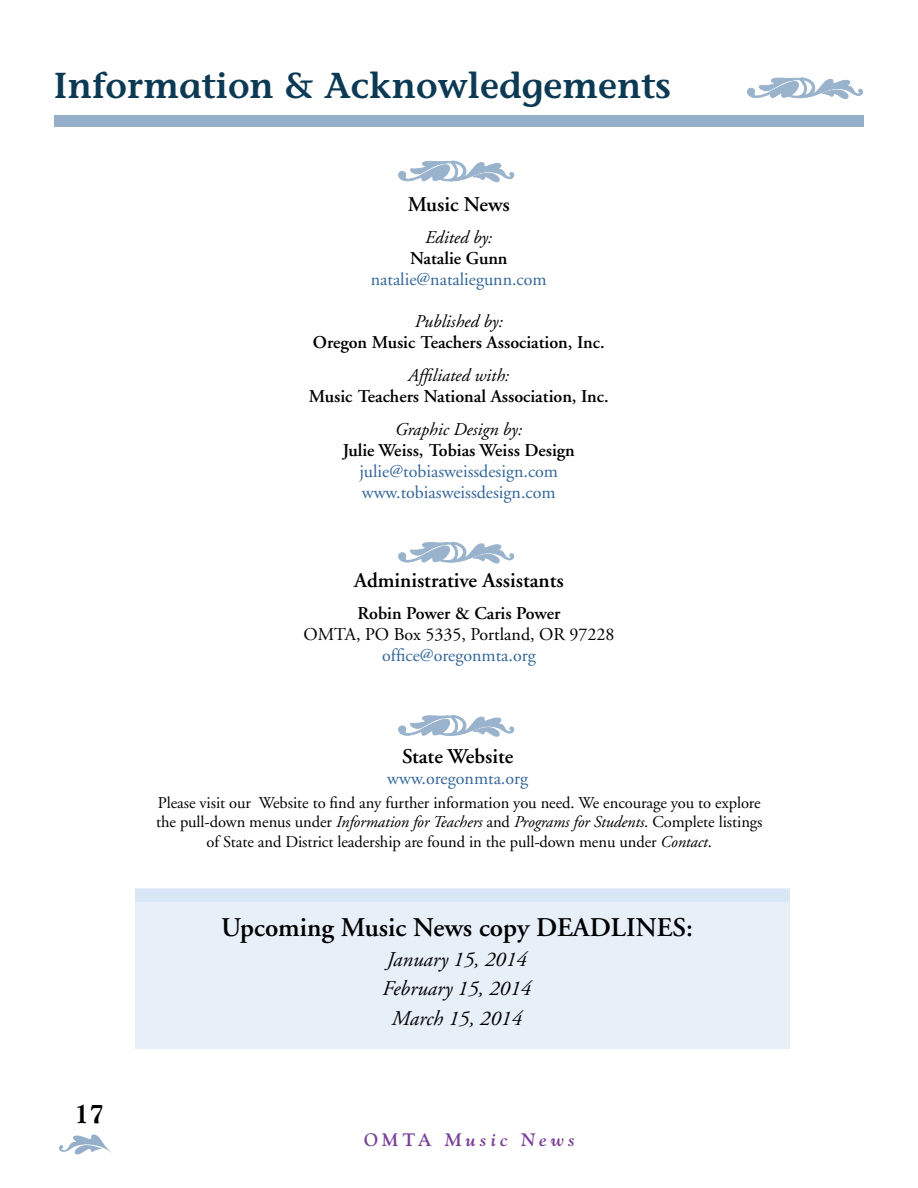
<style>
.page{position:relative;width:918px;height:1188px;background:#fff}
.page>*{position:absolute;margin:0;border:0;box-sizing:border-box;transform-origin:0 0}
.t1{font:600 36px "Stone Informal";color:#0c3a54}
.t2{font:600 27px "Adobe Garamond";color:#000}
.t3{font:800 27px "Goudy";color:#000}
.t4{font:600 21px "Adobe Garamond";color:#000}
.t5{font:italic 21px/29.7px "Adobe Garamond";color:#000;text-align:center}
.t6{font:600 18px "Adobe Garamond";color:#000}
.t7{font:18px/21px "Adobe Garamond";color:#369}
.t8{font:italic 18px "Adobe Garamond";color:#000}
.t9{font:18px "Adobe Garamond";color:#000}
.t10{font:italic 700 18px "Goudy";letter-spacing:.225em;color:#793f98}
.t11{font:16.5px/19.5px "Adobe Garamond";letter-spacing:-.005em;color:#000;text-align:center}
.s1{font-style:italic}
.s2{font-style:normal}
</style>
<div class="page">
<div style="left:54px;top:115px;width:810px;height:11px;background:#95afca"></div>
<svg style="left:59px;top:1134px;width:53px;height:21px"></svg>
<svg style="left:398px;top:715px;width:116px;height:22px"></svg>
<svg style="left:398px;top:542px;width:116px;height:22px"></svg>
<div style="left:135px;top:889px;width:654px;height:159px;background:#e7eff9"></div>
<div style="left:135px;top:889px;width:654px;height:13px;background:#d9e6f6"></div>
<svg style="left:747px;top:77px;width:116px;height:22px"></svg>
<svg style="left:398px;top:161px;width:116px;height:22px"></svg>
<h1 class="t1" style="left:54px;top:64px;width:619px">Information &amp; Acknowledgements</h1>
<p class="t4" style="left:408px;top:193px;width:104px">Music News</p>
<p class="t8" style="left:425px;top:227px;width:69px">Edited by:</p>
<p class="t6" style="left:410px;top:248px;width:99px">Natalie Gunn</p>
<p class="t7" style="left:371px;top:269px;width:177px">natalie@nataliegunn.com</p>
<p class="t8" style="left:415px;top:311px;width:90px">Published by:</p>
<p class="t6" style="left:313px;top:332px;width:293px">Oregon Music Teachers Association, Inc.</p>
<p class="t8" style="left:408px;top:365px;width:103px">Affiliated with:</p>
<p class="t6" style="left:309px;top:386px;width:301px">Music Teachers National Association, Inc.</p>
<p class="t8" style="left:395px;top:419px;width:129px">Graphic Design by:</p>
<p class="t6" style="left:343px;top:440px;width:234px">Julie Weiss, Tobias Weiss Design</p>
<p class="t7" style="left:359px;top:461px;width:200px">julie@tobiasweissdesign.com www.tobiasweissdesign.com</p>
<p class="t4" style="left:354px;top:569px;width:211px">Administrative Assistants</p>
<p class="t6" style="left:358px;top:604px;width:204px">Robin Power &amp; Caris Power</p>
<p class="t9" style="left:303px;top:625px;width:313px">OMTA, PO Box 5335, Portland, OR 97228</p>
<p class="t7" style="left:382px;top:646px;width:155px">office@oregonmta.org</p>
<p class="t4" style="left:402px;top:745px;width:113px">State Website</p>
<p class="t7" style="left:387px;top:768px;width:142px">www.oregonmta.org</p>
<p class="t11" style="left:156px;top:793px;width:608px">Please visit our Website to find any further information you need. We encourage you to explore the pull-down menus under <span class="s1">Information for Teachers</span> and <span class="s1">Programs for Students</span>. Complete listings of State and District leadership are found in the pull-down menu under <span class="s1">Contact</span>.</p>
<h2 class="t3" style="left:74px;top:1098px;width:32px">17</h2>
<h2 class="t2" style="left:221px;top:913px;width:473px">Upcoming Music News copy DEADLINES:</h2>
<p class="t5" style="left:383px;top:945px;width:150px">January 15, 2014<br>February 15, 2014<br>March 15, 2014</p>
<p class="t10" style="left:364px;top:1129px;width:213px"><span class="s2">OMTA</span> Music News</p>
</div>
